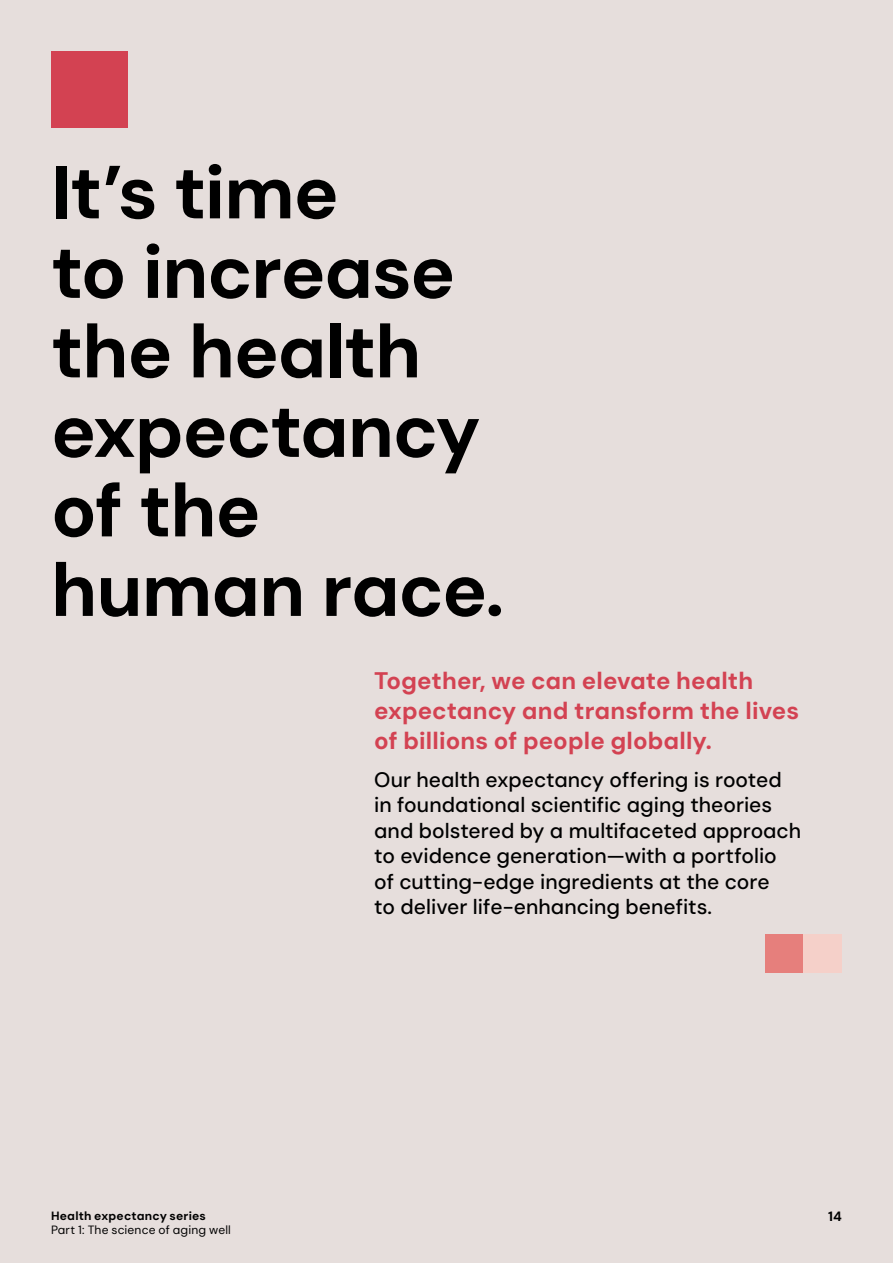
<style>
.page{position:relative;width:893px;height:1263px;background:#e6dedc}
.page>*{position:absolute;margin:0;border:0;box-sizing:border-box;transform-origin:0 0}
.t1{font:700 75px/79.5px "DM Sans";letter-spacing:-.02em;color:#000}
.t2{font:700 24px/30px "DM Sans";letter-spacing:.005em;color:#d34252}
.t3{font:500 21px/25.5px "DM Sans";color:#000}
.t4{font:700 13.5px "DM Sans";color:#000}
.t5{font:12px "DM Sans";letter-spacing:.015em;color:#000}
.t6{font:700 12px "DM Sans";letter-spacing:.015em;color:#000}
</style>
<div class="page">
<div style="left:51px;top:51px;width:77px;height:77px;background:#d34252"></div>
<div style="left:765px;top:934px;width:39px;height:39px;background:#e67f7c"></div>
<div style="left:804px;top:934px;width:38px;height:39px;background:#f5d0c9"></div>
<h1 class="t1" style="left:51px;top:152px;width:455px">It’s time<br>to increase the health expectancy of the human race.</h1>
<p class="t2" style="left:374px;top:665px;width:426px">Together, we can elevate health expectancy and transform the lives of billions of people globally.</p>
<p class="t3" style="left:374px;top:767px;width:428px">Our health expectancy offering is rooted in foundational scientific aging theories and bolstered by a multifaceted approach to evidence generation—with a portfolio of cutting-edge ingredients at the core<br>to deliver life-enhancing benefits.</p>
<p class="t6" style="left:51px;top:1208px;width:157px">Health expectancy series</p>
<p class="t5" style="left:51px;top:1222px;width:181px">Part 1: The science of aging well</p>
<p class="t4" style="left:828px;top:1208px;width:15px">14</p>
</div>
